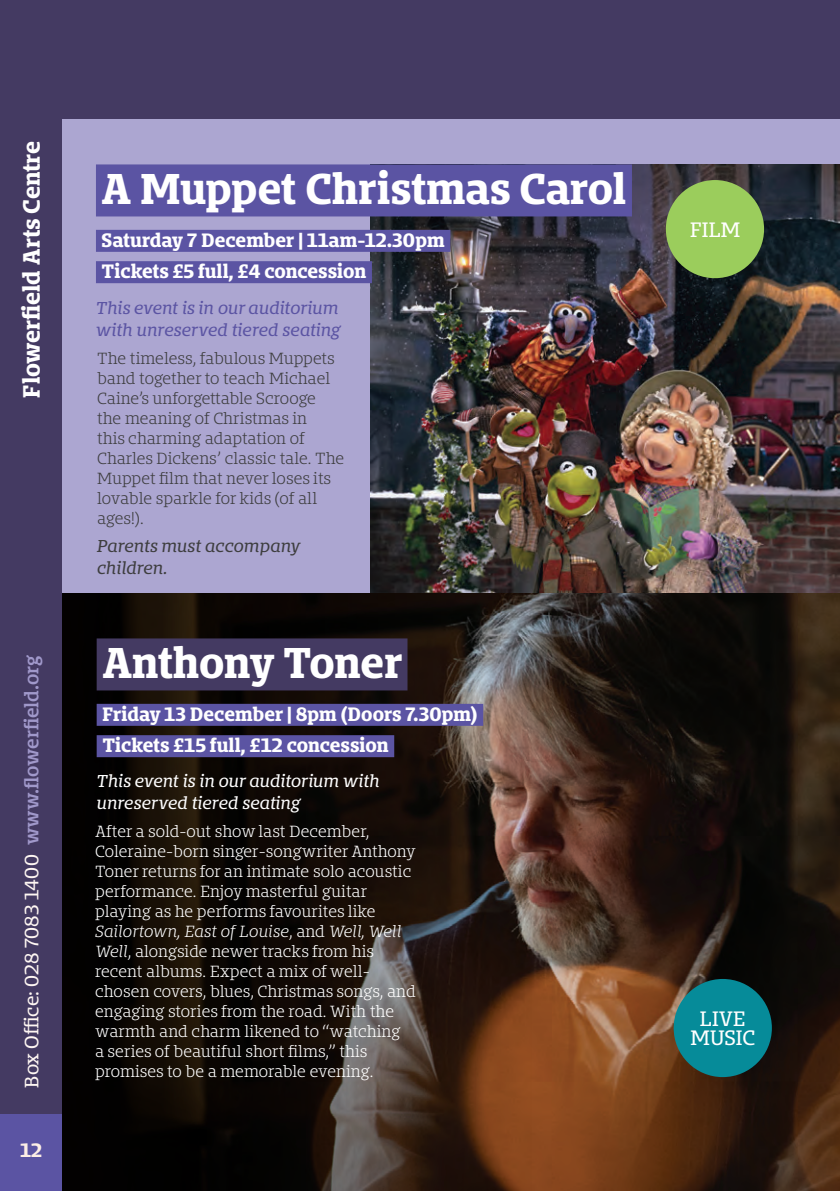
<style>
.page{position:relative;width:840px;height:1191px;background:#fff}
.page>*{position:absolute;margin:0;border:0;box-sizing:border-box;transform-origin:0 0}
.Event_Headings{font:700 40px "Bommer Slab";letter-spacing:-.01em;color:#fff}
.t1{font:700 22px "Bommer Slab";color:#fff}
.Gary_Body_Text{font:19.4px/19.4px "Bommer Slab";color:#fff;text-align:center}
.Dates{font:700 18px "Bommer Slab";letter-spacing:-.005em;color:#fff}
.t2{font:18px "Bommer Slab";letter-spacing:-.005em;color:#fef6f2}
.t3{font:700 18px "Bommer Slab";color:#fdeee6}
.Gary_Body_Text-2{font:italic 16px/22px "Bommer Slab";letter-spacing:-.005em;color:#fff}
.Gary_Body_Text-3{font:italic 16px/22px "Bommer Slab";letter-spacing:-.005em;color:#5b54a3}
.Gary_Body_Text-4{font:italic 16px/22px "Bommer Slab";letter-spacing:-.005em;color:#3e3e3f}
.Gary_Body_Text-5{font:300 15px/20px "Bommer Slab";color:#fff}
.Gary_Body_Text-6{font:300 15px/20px "Bommer Slab";color:#3e3e3f}
.s1{font-weight:600;color:#a098ca}
.s2{font-style:italic}
</style>
<div class="page">
<div style="left:0;top:0;width:839px;height:119px;background:#443a62"></div>
<div style="left:0;top:0;width:62px;height:1191px;background:#443a62"></div>
<div style="left:0;top:1114px;width:62px;height:77px;background:#5b54a3"></div>
<img style="left:532px;top:592px;width:307px;height:599px">
<svg style="left:62px;top:592px;width:470px;height:599px;background:#231913"></svg>
<div style="left:97px;top:638px;width:310px;height:52px;background:#443a62"></div>
<div style="left:97px;top:704px;width:386px;height:22px;background:#5b54a3"></div>
<div style="left:97px;top:735px;width:297px;height:22px;background:#5b54a3"></div>
<div style="left:673px;top:979px;width:98px;height:98px;background:#068b99;border-radius:50%"></div>
<div style="left:62px;top:119px;width:777px;height:473px;background:#aca6d1"></div>
<img style="left:370px;top:164px;width:469px;height:428px">
<div style="left:96px;top:164px;width:535px;height:52px;background:#5b54a3"></div>
<div style="left:96px;top:230px;width:354px;height:22px;background:#5b54a3"></div>
<div style="left:96px;top:261px;width:276px;height:22px;background:#5b54a3"></div>
<div style="left:665px;top:180px;width:98px;height:98px;background:#9bcd5c;border-radius:50%"></div>
<h2 class="t1" style="left:15px;top:397px;width:258px;rotate:-90deg">Flowerfield Arts Centre</h2>
<p class="t2" style="left:18px;top:1087px;width:434px;rotate:-90deg">Box Office: 028 7083 1400 <span class="s1">www.flowerfield.org</span></p>
<p class="t3" style="left:20px;top:1136px;width:23px">12</p>
<p class="Event_Headings" style="left:102px;top:159px;width:526px">A Muppet Christmas Carol</p>
<p class="Dates" style="left:102px;top:227px;width:344px">Saturday 7 December | 11am-12.30pm</p>
<p class="Dates" style="left:102px;top:258px;width:266px">Tickets £5 full, £4 concession</p>
<p class="Gary_Body_Text-3" style="left:96px;top:297px;width:246px">This event is in our auditorium with unreserved tiered seating</p>
<p class="Gary_Body_Text-6" style="left:97px;top:348px;width:248px">The timeless, fabulous Muppets band together to teach Michael<br>Caine’s unforgettable Scrooge<br>the meaning of Christmas in<br>this charming adaptation of<br>Charles Dickens’ classic tale. The<br>Muppet film that never loses its lovable sparkle for kids (of all ages!).</p>
<p class="Gary_Body_Text-4" style="left:97px;top:535px;width:205px">Parents must accompany children.</p>
<p class="Event_Headings" style="left:102px;top:633px;width:302px">Anthony Toner</p>
<p class="Dates" style="left:102px;top:700px;width:376px">Friday 13 December | 8pm (Doors 7.30pm)</p>
<p class="Dates" style="left:102px;top:732px;width:287px">Tickets £15 full, £12 concession</p>
<p class="Gary_Body_Text-2" style="left:96px;top:769px;width:284px">This event is in our auditorium with unreserved tiered seating</p>
<p class="Gary_Body_Text-5" style="left:95px;top:821px;width:322px">After a sold-out show last December, Coleraine-born singer-songwriter Anthony Toner returns for an intimate solo acoustic performance. Enjoy masterful guitar playing as he performs favourites like <span class="s2">Sailortown, East of Louise</span>, and <span class="s2">Well, Well Well</span>, alongside newer tracks from his recent albums. Expect a mix of well&shy;chosen covers, blues, Christmas songs, and engaging stories from the road. With the warmth and charm likened to “watching<br>a series of beautiful short films,” this promises to be a memorable evening.</p>
<p class="Gary_Body_Text" style="left:690px;top:220px;width:52px">FILM</p>
<p class="Gary_Body_Text" style="left:690px;top:1009px;width:66px">LIVE<br>MUSIC</p>
</div>
